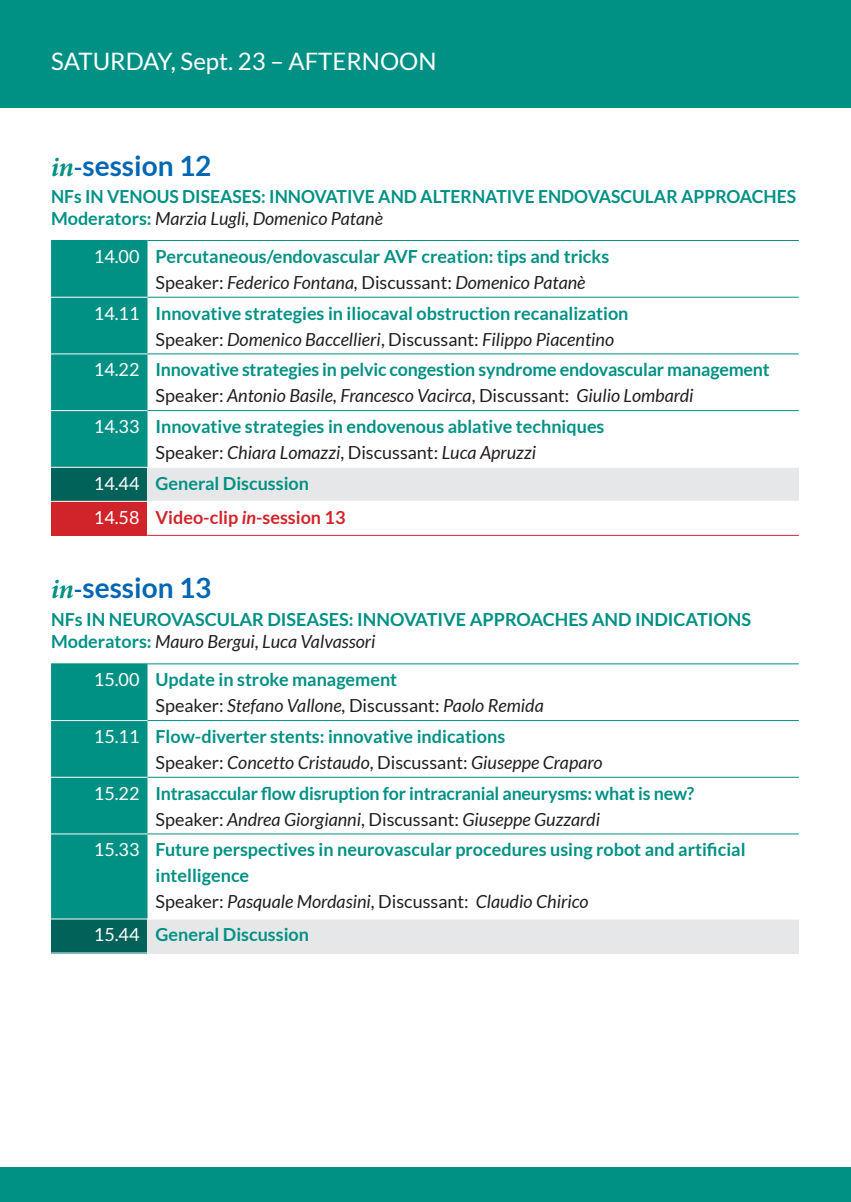
<style>
.page{position:relative;width:851px;height:1202px;background:#fff}
.page>*{position:absolute;margin:0;border:0;box-sizing:border-box;transform-origin:0 0}
.t1{font:700 28px "Lato";color:#0166b3}
.t2{font:24px "Lato";color:#fff}
.t3{font:700 18px/26px "Lato";color:#009184}
.t4{font:italic 18px/26px "Lato";color:#231f20}
.t5{font:700 18px/34px "Lato";color:#d1232a}
.s1{font-family:"Minion Variable Concept";font-weight:400;font-style:italic;color:#009184}
.s2{font-size:24px}
.s3{font-weight:400;font-style:italic;color:#231f20}
.s4{font-weight:400;color:#fff}
.s5{font-weight:400;color:#231f20}
.s6{color:#009184}
.s7{font-style:italic}
.s8{font-style:normal;color:#fff}
.s9{font-weight:700;font-style:normal;color:#009184}
.s10{font-style:normal}
</style>
<div class="page">
<div style="left:845px;top:0;width:5px;height:108px;background:#009184"></div>
<div style="left:0;top:0;width:845px;height:108px;background:#009184"></div>
<div style="left:51px;top:241px;width:96px;height:226px;background:#009184"></div>
<div style="left:51px;top:467px;width:96px;height:34px;background:#006259"></div>
<div style="left:147px;top:467px;width:651px;height:34px;background:#e6e7e9"></div>
<div style="left:51px;top:501px;width:96px;height:34px;background:#d1232a"></div>
<hr style="left:51px;top:240px;width:96px;height:1px;background:#009184">
<hr style="left:147px;top:240px;width:651px;height:1px;background:#009184">
<hr style="left:147px;top:297px;width:651px;height:1px;background:#009184">
<hr style="left:147px;top:353px;width:651px;height:1px;background:#009184">
<hr style="left:147px;top:410px;width:651px;height:1px;background:#009184">
<hr style="left:51px;top:297px;width:96px;height:1px;background:#fff">
<hr style="left:51px;top:353px;width:96px;height:1px;background:#fff">
<hr style="left:51px;top:410px;width:96px;height:1px;background:#fff">
<hr style="left:51px;top:467px;width:96px;height:1px;background:#fff">
<hr style="left:147px;top:467px;width:651px;height:1px;background:#fff">
<hr style="left:51px;top:501px;width:96px;height:1px;background:#fff">
<hr style="left:51px;top:535px;width:96px;height:1px;background:#d1232a">
<hr style="left:147px;top:535px;width:651px;height:1px;background:#d1232a">
<svg style="left:51px;top:664px;width:96px;height:254px;background:#019184"></svg>
<div style="left:51px;top:919px;width:96px;height:34px;background:#006259"></div>
<div style="left:147px;top:919px;width:651px;height:34px;background:#e6e7e9"></div>
<hr style="left:51px;top:663px;width:96px;height:1px;background:#009184">
<hr style="left:147px;top:663px;width:651px;height:1px;background:#009184">
<hr style="left:147px;top:720px;width:651px;height:1px;background:#009184">
<hr style="left:147px;top:777px;width:651px;height:1px;background:#009184">
<hr style="left:147px;top:833px;width:651px;height:1px;background:#009184">
<hr style="left:51px;top:720px;width:96px;height:1px;background:#fff">
<hr style="left:51px;top:777px;width:96px;height:1px;background:#fff">
<hr style="left:51px;top:833px;width:96px;height:1px;background:#fff">
<hr style="left:51px;top:952px;width:96px;height:1px;background:#fff">
<div style="left:0;top:1168px;width:845px;height:34px;background:#009184"></div>
<div style="left:845px;top:1168px;width:5px;height:34px;background:#009184"></div>
<h2 class="t2" style="left:51px;top:48px;width:387px">SATURDAY, Sept. 23 – AFTERNOON</h2>
<h1 class="t1" style="left:51px;top:149px;width:162px"><span class="s1">in</span><span class="s2">-</span>session 12</h1>
<p class="t3" style="left:51px;top:185px;width:746px;line-height:22px">NFs IN VENOUS DISEASES: INNOVATIVE AND ALTERNATIVE ENDOVASCULAR APPROACHES<br>Moderators: <span class="s3">Marzia Lugli, Domenico Patanè</span></p>
<p class="t3" style="left:155px;top:243px;width:455px;text-indent:-62px"><span class="s4">14.00</span> Percutaneous/endovascular AVF creation: tips and tricks<br><span class="s5">Speaker:</span> <span class="s3">Federico Fontana,</span> <span class="s5">Discussant:</span> <span class="s3">Domenico Patanè</span></p>
<p class="t3" style="left:155px;top:300px;width:474px;text-indent:-62px"><span class="s4">14.11</span> Innovative strategies in iliocaval obstruction recanalization<br><span class="s5">Speaker:</span> <span class="s3">Domenico Baccellieri</span><span class="s5">, Discussant:</span> <span class="s3">Filippo Piacentino</span></p>
<p class="t3" style="left:155px;top:357px;width:615px;text-indent:-62px"><span class="s4">14.22</span> Innovative strategies in pelvic congestion syndrome endovascular management<br><span class="s5">Speaker:</span> <span class="s3">Antonio Basile, Francesco Vacirca</span><span class="s5">, Discussant:</span> <span class="s3">Giulio Lombardi</span></p>
<p class="t3" style="left:94px;top:413px;width:512px;text-align:center"><span class="s4">14.33</span> Innovative strategies in endovenous ablative techniques<br><span class="s5">Speaker:</span> <span class="s3">Chiara Lomazzi</span><span class="s5">, Discussant:</span> <span class="s3">Luca Apruzzi</span></p>
<p class="t5" style="left:94px;top:466px;width:253px"><span class="s4">14.44</span> <span class="s6">General Discussion<br></span><span class="s4">14.58</span> Video-clip <span class="s7">in</span>-session 13</p>
<h1 class="t1" style="left:51px;top:572px;width:162px"><span class="s1">in</span><span class="s2">-</span>session 13</h1>
<p class="t3" style="left:51px;top:608px;width:701px;line-height:22px">NFs IN NEUROVASCULAR DISEASES: INNOVATIVE APPROACHES AND INDICATIONS<br>Moderators: <span class="s3">Mauro Bergui, Luca Valvassori</span></p>
<p class="t4" style="left:155px;top:667px;width:390px;text-indent:-62px"><span class="s8">15.00</span> <span class="s9">Update in stroke management<br></span><span class="s10">Speaker:</span> Stefano Vallone, <span class="s10">Discussant:</span> Paolo Remida</p>
<p class="t3" style="left:155px;top:723px;width:448px;text-indent:-62px"><span class="s4">15.11</span> Flow-diverter stents: innovative indications<br><span class="s5">Speaker:</span> <span class="s3">Concetto Cristaudo</span><span class="s5">, Discussant:</span> <span class="s3">Giuseppe Craparo</span></p>
<p class="t3" style="left:155px;top:780px;width:540px;text-indent:-62px"><span class="s4">15.22</span> Intrasaccular flow disruption for intracranial aneurysms: what is new?<br><span class="s5">Speaker:</span> <span class="s3">Andrea Giorgianni</span><span class="s5">, Discussant:</span> <span class="s3">Giuseppe Guzzardi</span></p>
<p class="t3" style="left:155px;top:837px;width:591px;text-indent:-62px"><span class="s4">15.33</span> Future perspectives in neurovascular procedures using robot and artificial intelligence<br><span class="s5">Speaker:</span> <span class="s3">Pasquale Mordasini</span><span class="s5">, Discussant:</span> <span class="s3">Claudio Chirico</span></p>
<p class="t3" style="left:94px;top:922px;width:216px"><span class="s4">15.44</span> General Discussion</p>
</div>
